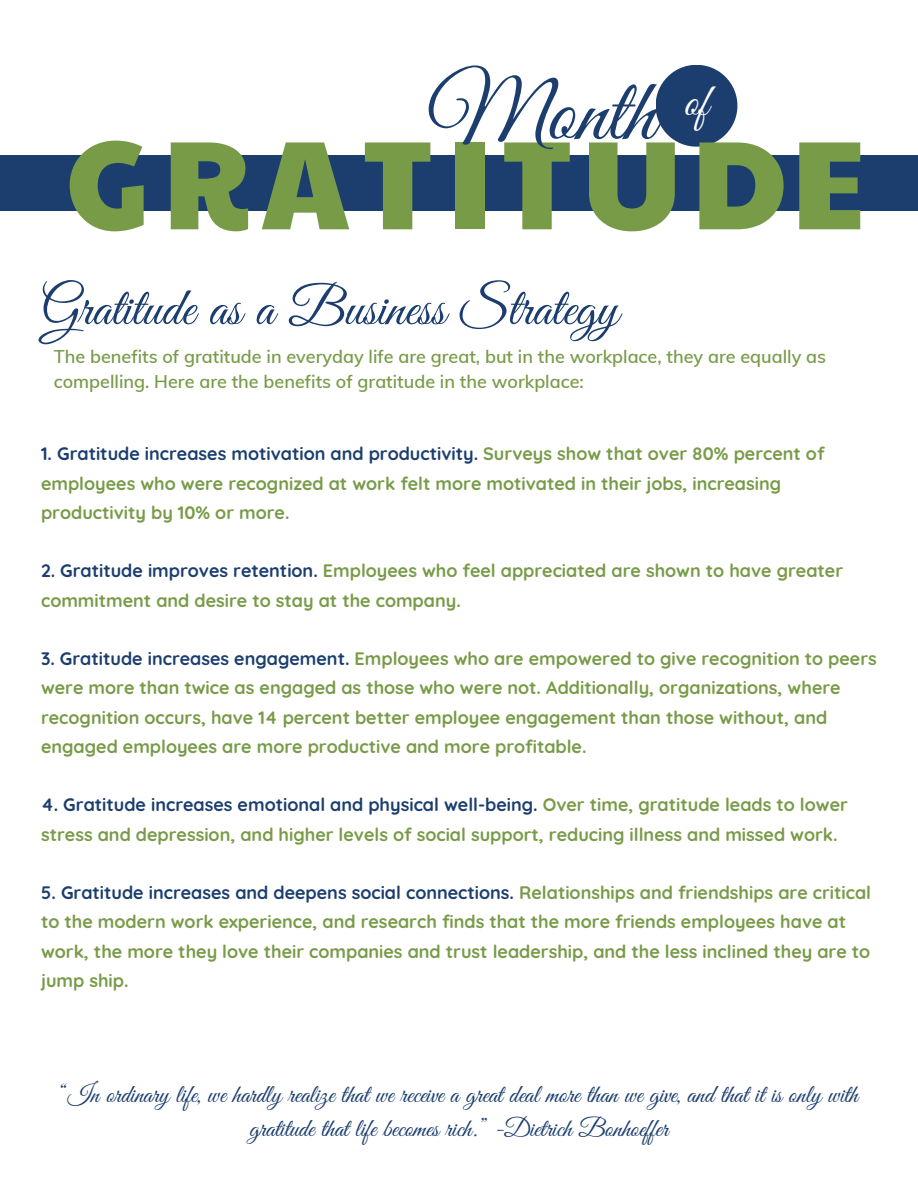
<style>
.page{position:relative;width:918px;height:1188px;background:#fff}
.page>*{position:absolute;margin:0;border:0;box-sizing:border-box;transform-origin:0 0}
.t1{font:126.3px "Paytone One";letter-spacing:.075em;color:#789b48}
.t2{font:90.3px "Great Vibes";color:#1b3e6f}
.t3{font:53.85px "Great Vibes";color:#1b3e6f}
.t4{font:45.75px "Great Vibes";color:#fff}
.t5{font:25.5px/34.8px "Great Vibes";color:#1b3e6f;text-align:center}
.t6{font:700 18px/29.2px "Quicksand";color:#789b48}
.t7{font:600 18px/24.8px "Muli";color:#789b48}
.s1{color:#1b3e6f}
</style>
<div class="page">
<div style="left:656px;top:65px;width:81px;height:82px;background:#1b3e6f;border-radius:50%"></div>
<div style="left:0;top:155px;width:918px;height:55px;background:#1b3e6f"></div>
<p class="t2" style="left:427px;top:62px;width:230px">Month</p>
<p class="t4" style="left:684px;top:76px;width:26px">of</p>
<p class="t1" style="left:66px;top:89px;width:802px">GRATITUDE</p>
<p class="t3" style="left:41px;top:278px;width:579px">Gratitude as a Business Strategy</p>
<p class="t7" style="left:54px;top:344px;width:774px">The benefits of gratitude in everyday life are great, but in the workplace, they are equally as compelling. Here are the benefits of gratitude in the workplace:</p>
<p class="t6" style="left:41px;top:439px;width:785px"><span class="s1">1. Gratitude increases motivation and productivity.</span> Surveys show that over 80% percent of employees who were recognized at work felt more motivated in their jobs, increasing productivity by 10% or more.</p>
<p class="t6" style="left:41px;top:556px;width:804px"><span class="s1">2. Gratitude improves retention.</span> Employees who feel appreciated are shown to have greater commitment and desire to stay at the company.</p>
<p class="t6" style="left:41px;top:644px;width:837px"><span class="s1">3. Gratitude increases engagement.</span> Employees who are empowered to give recognition to peers were more than twice as engaged as those who were not. Additionally, organizations, where recognition occurs, have 14 percent better employee engagement than those without, and engaged employees are more productive and more profitable.</p>
<p class="t6" style="left:41px;top:790px;width:808px"><span class="s1">4. Gratitude increases emotional and physical well-being.</span> Over time, gratitude leads to lower stress and depression, and higher levels of social support, reducing illness and missed work.</p>
<p class="t6" style="left:41px;top:878px;width:832px"><span class="s1">5. Gratitude increases and deepens social connections.</span> Relationships and friendships are critical to the modern work experience, and research finds that the more friends employees have at work, the more they love their companies and trust leadership, and the less inclined they are to jump ship.</p>
<p class="t5" style="left:60px;top:1078px;width:800px">“In ordinary life, we hardly realize that we receive a great deal more than we give, and that it is only with gratitude that life becomes rich.” -Dietrich Bonhoef er</p>
</div>
